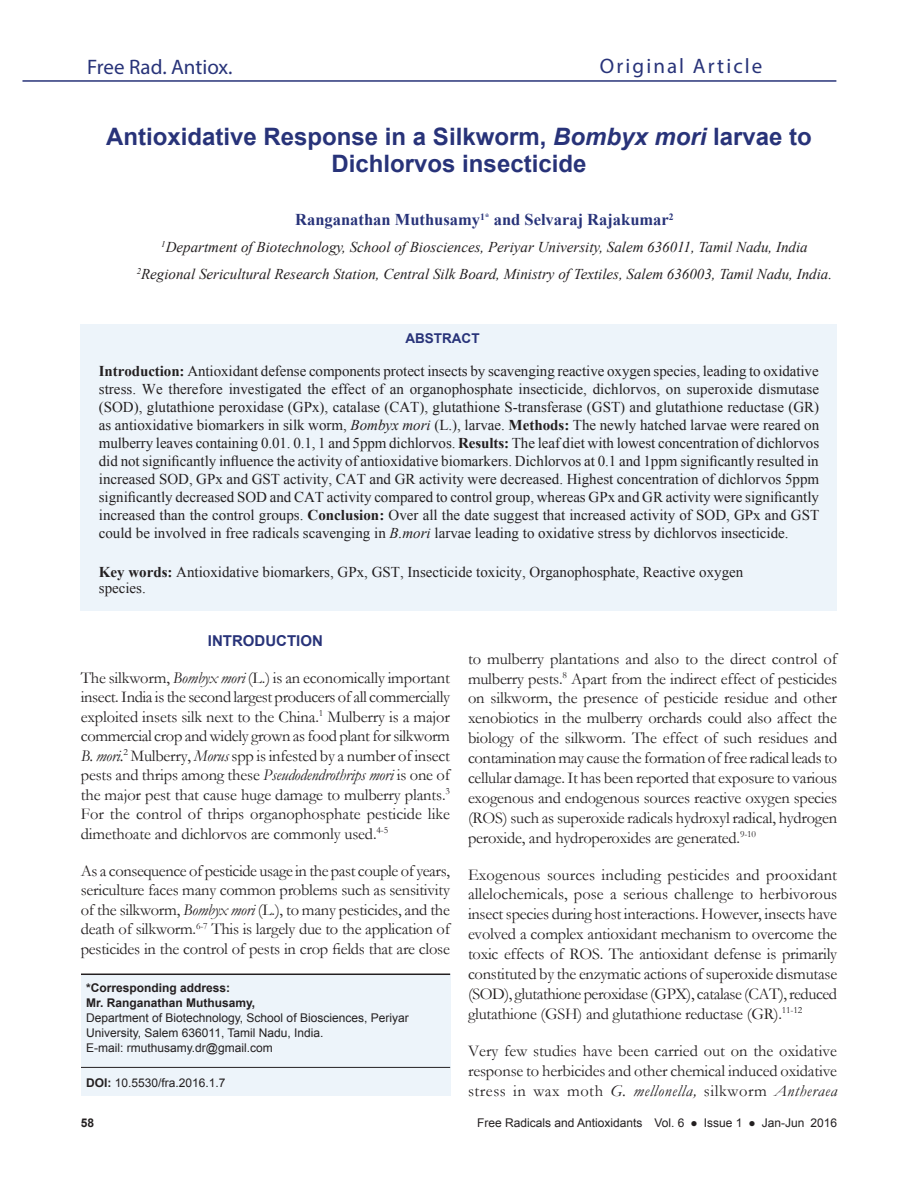
<style>
.page{position:relative;width:918px;height:1188px;background:#fff}
.page>*{position:absolute;margin:0;border:0;box-sizing:border-box;transform-origin:0 0}
.AT{font:700 24px/27px "Arial";color:#283379;text-align:center}
.AH{font:21px "Myriad Pro";color:#283379}
.AH-2{font:21px "Myriad Pro";letter-spacing:.095em;color:#283379}
.TX{font:16.5px/19.8px "Garamond";letter-spacing:-.015em;color:#231f20;text-align:justify}
.AU{font:700 16.5px "Times New Roman";color:#283379}
.ABS{font:15px/18px "Times New Roman";color:#231f20;text-align:justify}
.AFF{font:italic 15px "Times New Roman";color:#231f20}
.KWD{font:15px/16.2px "Times New Roman";color:#231f20}
.t1{font:700 15px "Arial";color:#283379}
.ABSH{font:700 13.5px "Arial";color:#283379}
.ADD{font:12px/15px "Arial";color:#231f20}
.DOI{font:12px "Arial";color:#231f20}
.t2{font:700 12px "Arial";color:#231f20}
.s1{font-style:italic}
.s2{font-weight:700}
</style>
<div class="page">
<div style="left:81px;top:325px;width:756px;height:286px;background:#edf4fa"></div>
<hr style="left:22px;top:80px;width:814px;height:2px;background:#283379">
<div style="left:81px;top:974px;width:369px;height:122px;background:#edf4fa"></div>
<hr style="left:81px;top:974px;width:369px;height:1px;background:#231f20">
<hr style="left:81px;top:1067px;width:369px;height:1px;background:#231f20">
<p class="AH" style="left:87px;top:54px;width:147px">Free Rad. Antiox.</p>
<p class="AH-2" style="left:600px;top:53px;width:164px">Original Article</p>
<p class="AT" style="left:106px;top:124px;width:707px">Antioxidative Response in a Silkworm, <span class="s1">Bombyx mori</span> larvae to<br>Dichlorvos insecticide</p>
<p class="AU" style="left:295px;top:209px;width:380px">Ranganathan Muthusamy<sup>1*</sup> and Selvaraj Rajakumar<sup>2</sup></p>
<p class="AFF" style="left:161px;top:237px;width:648px"><sup>1</sup>Department of Biotechnology, School of Biosciences, Periyar University, Salem 636011, Tamil Nadu, India</p>
<p class="AFF" style="left:137px;top:264px;width:697px"><sup>2</sup>Regional Sericultural Research Station, Central Silk Board, Ministry of Textiles, Salem 636003, Tamil Nadu, India.</p>
<p class="ABSH" style="left:405px;top:330px;width:76px">ABSTRACT</p>
<p class="ABS" style="left:99px;top:362px;width:722px"><span class="s2">Introduction:</span> Antioxidant defense components protect insects by scavenging reactive oxygen species, leading to oxidative stress. We therefore investigated the effect of an organophosphate insecticide, dichlorvos, on superoxide dismutase (SOD), glutathione peroxidase (GPx), catalase (CAT), glutathione S-transferase (GST) and glutathione reductase (GR) as antioxidative biomarkers in silk worm, <span class="s1">Bombyx mori</span> (L.), larvae. <span class="s2">Methods:</span> The newly hatched larvae were reared on mulberry leaves containing 0.01. 0.1, 1 and 5ppm dichlorvos. <span class="s2">Results:</span> The leaf diet with lowest concentration of dichlorvos did not significantly influence the activity of antioxidative biomarkers. Dichlorvos at 0.1 and 1ppm significantly resulted in increased SOD, GPx and GST activity, CAT and GR activity were decreased. Highest concentration of dichlorvos 5ppm significantly decreased SOD and CAT activity compared to control group, whereas GPx and GR activity were significantly increased than the control groups. <span class="s2">Conclusion:</span> Over all the date suggest that increased activity of SOD, GPx and GST could be involved in free radicals scavenging in <span class="s1">B.mori</span> larvae leading to oxidative stress by dichlorvos insecticide.</p>
<p class="KWD" style="left:99px;top:563px;width:646px"><span class="s2">Key words:</span> Antioxidative biomarkers, GPx, GST, Insecticide toxicity, Organophosphate, Reactive oxygen species.</p>
<h1 class="t1" style="left:208px;top:631px;width:116px">INTRODUCTION</h1>
<p class="TX" style="left:81px;top:668px;width:371px">The silkworm, <span class="s1">Bombyx mori</span> (L.) is an economically important insect. India is the second largest producers of all commercially exploited insets silk next to the China.<sup>1</sup> Mulberry is a major commercial crop and widely grown as food plant for silkworm <span class="s1">B. mori.</span><sup>2</sup> Mulberry, <span class="s1">Morus</span> spp is infested by a number of insect pests and thrips among these <span class="s1">Pseudodendrothrips mori</span> is one of the major pest that cause huge damage to mulberry plants.<sup>3<br></sup>For the control of thrips organophosphate pesticide like dimethoate and dichlorvos are commonly used.<sup>4-5</sup></p>
<p class="TX" style="left:81px;top:860px;width:371px">As a consequence of pesticide usage in the past couple of years, sericulture faces many common problems such as sensitivity of the silkworm, <span class="s1">Bombyx mori</span> (L.), to many pesticides, and the death of silkworm.<sup>6-7</sup> This is largely due to the application of pesticides in the control of pests in crop fields that are close</p>
<p class="TX" style="left:468px;top:648px;width:371px">to mulberry plantations and also to the direct control of mulberry pests.<sup>8</sup> Apart from the indirect effect of pesticides on silkworm, the presence of pesticide residue and other xenobiotics in the mulberry orchards could also affect the biology of the silkworm. The effect of such residues and contamination may cause the formation of free radical leads to cellular damage. It has been reported that exposure to various exogenous and endogenous sources reactive oxygen species (ROS) such as superoxide radicals hydroxyl radical, hydrogen peroxide, and hydroperoxides are generated.<sup>9-10</sup></p>
<p class="TX" style="left:468px;top:864px;width:371px">Exogenous sources including pesticides and prooxidant allelochemicals, pose a serious challenge to herbivorous insect species during host interactions. However, insects have evolved a complex antioxidant mechanism to overcome the toxic effects of ROS. The antioxidant defense is primarily constituted by the enzymatic actions of superoxide dismutase (SOD), glutathione peroxidase (GPX), catalase (CAT), reduced glutathione (GSH) and glutathione reductase (GR).<sup>11-12</sup></p>
<p class="TX" style="left:468px;top:1040px;width:371px">Very few studies have been carried out on the oxidative response to herbicides and other chemical induced oxidative stress in wax moth <span class="s1">G. mellonella,</span> silkworm <span class="s1">Antheraea</span></p>
<p class="ADD" style="left:86px;top:980px;width:324px"><span class="s2">*Corresponding address:<br>Mr. Ranganathan Muthusamy,<br></span>Department of Biotechnology, School of Biosciences, Periyar University, Salem 636011, Tamil Nadu, India.<br>E-mail: rmuthusamy.dr@gmail.com</p>
<p class="DOI" style="left:86px;top:1074px;width:141px"><span class="s2">DOI:</span> 10.5530/fra.2016.1.7</p>
<p class="t2" style="left:81px;top:1115px;width:15px">58</p>
<p class="ADD" style="left:477px;top:1116px;width:362px">Free Radicals and Antioxidants Vol. 6 ● Issue 1 ● Jan-Jun 2016</p>
</div>
